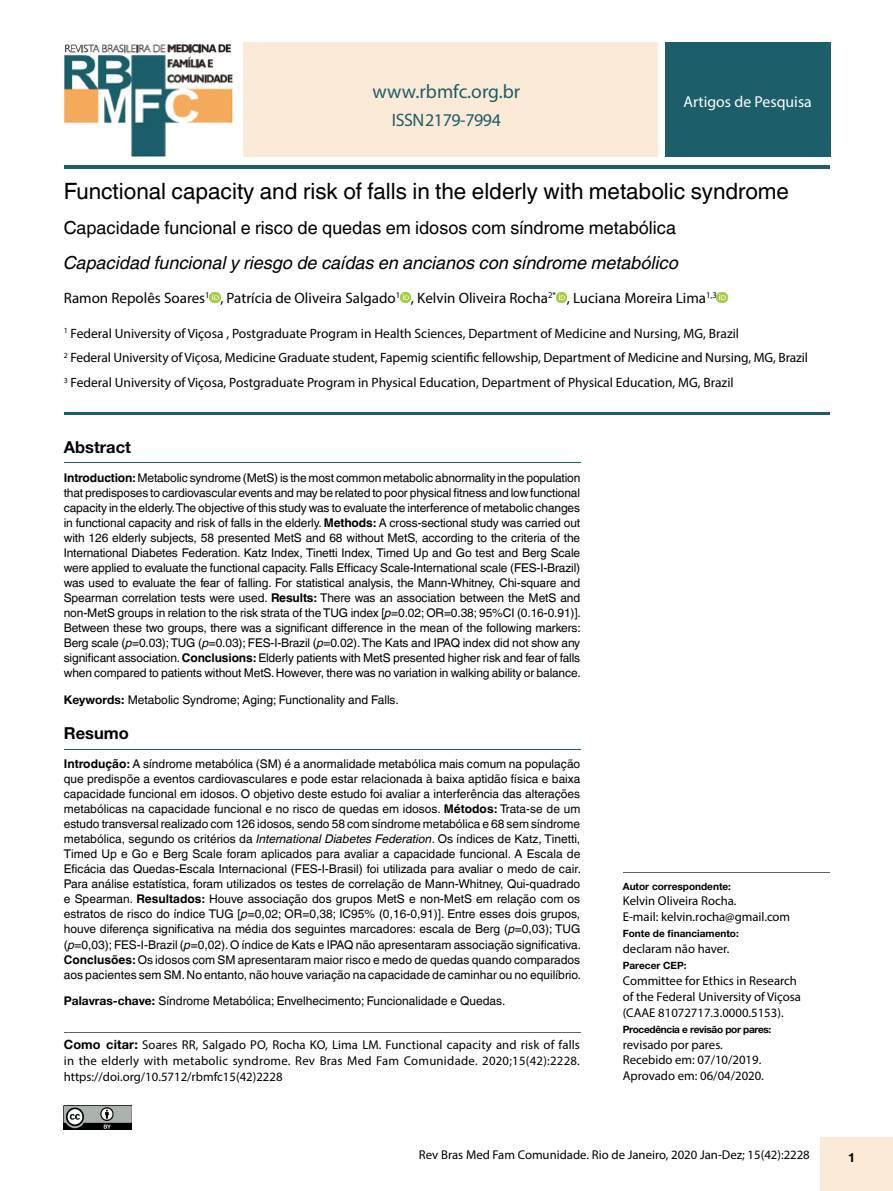
<style>
.page{position:relative;width:893px;height:1191px;background:#fff}
.page>*{position:absolute;margin:0;border:0;box-sizing:border-box;transform-origin:0 0}
.t1{font:22.5px "Helvetica World";color:#000}
.t2{font:19.5px "Myriad Pro";color:#1c5e69}
.t3{font:italic 18px "Helvetica World";color:#000}
.t4{font:18px "Helvetica World";color:#000}
.t5{font:18px "Myriad Pro";letter-spacing:-.025em;color:#1c5e69}
.t6{font:700 16.5px "Helvetica Neue";color:#000}
.t7{font:15.75px "Myriad Pro";color:#fff}
.t8{font:15px "Myriad Pro";color:#000}
.t9{font:13.5px/24.8px "Myriad Pro";letter-spacing:-.005em;color:#000}
.t10{font:12.75px/15.9px "Myriad Pro";color:#000}
.t11{font:700 12.75px "Helvetica Neue";color:#000}
.t12{font:12px/15px "Helvetica World";color:#000;text-align:justify}
.t13{font:700 10.05px "Helvetica Neue";color:#000}
.t14{font:700 10.05px "Helvetica Neue";letter-spacing:-.03em;color:#000}
.s1{font-weight:700}
.s2{font-style:italic}
.s3{font-family:"Helvetica Neue";font-weight:700}
</style>
<div class="page">
<div style="left:821px;top:1137px;width:72px;height:54px;background:#fcead8"></div>
<svg style="left:210px;top:292px;width:10px;height:11px"></svg>
<svg style="left:400px;top:292px;width:11px;height:11px"></svg>
<svg style="left:556px;top:292px;width:11px;height:11px"></svg>
<svg style="left:717px;top:292px;width:11px;height:11px"></svg>
<hr style="left:64px;top:165px;width:765px;height:4px;background:#1c5e69">
<div style="left:243px;top:43px;width:414px;height:114px;background:#fcead8"></div>
<div style="left:665px;top:43px;width:165px;height:114px;background:#1c5e69"></div>
<img style="left:64px;top:44px;width:169px;height:113px">
<hr style="left:64px;top:412px;width:765px;height:2px;background:#1c5e69">
<hr style="left:64px;top:749px;width:516px;height:1px;background:#1c5e69">
<hr style="left:64px;top:1032px;width:516px;height:1px;background:#646363">
<hr style="left:623px;top:872px;width:206px;height:1px;background:#646363">
<hr style="left:64px;top:463px;width:516px;height:1px;background:#1c5e69">
<img style="left:64px;top:1106px;width:68px;height:23px">
<h2 class="t2" style="left:373px;top:80px;width:149px">www.rbmfc.org.br</h2>
<h3 class="t5" style="left:392px;top:109px;width:111px">ISSN 2179-7994</h3>
<h3 class="t7" style="left:683px;top:92px;width:130px">Artigos de Pesquisa</h3>
<h1 class="t1" style="left:64px;top:178px;width:727px">Functional capacity and risk of falls in the elderly with metabolic syndrome</h1>
<h3 class="t4" style="left:64px;top:217px;width:614px">Capacidade funcional e risco de quedas em idosos com síndrome metabólica</h3>
<h3 class="t3" style="left:64px;top:252px;width:616px">Capacidad funcional y riesgo de caídas en ancianos con síndrome metabólico</h3>
<p class="t8" style="left:64px;top:289px;width:655px">Ramon Repolês Soares<sup>1</sup> , Patrícia de Oliveira Salgado<sup>1</sup> , Kelvin Oliveira Rocha<sup>2*</sup> , Luciana Moreira Lima<sup>1,3</sup></p>
<p class="t9" style="left:64px;top:320px;width:746px"><sup>1</sup> Federal University of Viçosa , Postgraduate Program in Health Sciences, Department of Medicine and Nursing, MG, Brazil<br><sup>2</sup> Federal University of Viçosa, Medicine Graduate student, Fapemig scientific fellowship, Department of Medicine and Nursing, MG, Brazil<br><sup>3</sup> Federal University of Viçosa, Postgraduate Program in Physical Education, Department of Physical Education, MG, Brazil</p>
<h3 class="t6" style="left:64px;top:437px;width:69px">Abstract</h3>
<p class="t12" style="left:64px;top:470px;width:519px"><span class="s1">Introduction:</span> Metabolic syndrome (MetS) is the most common metabolic abnormality in the population that predisposes to cardiovascular events and may be related to poor physical fitness and low functional capacity in the elderly. The objective of this study was to evaluate the interference of metabolic changes in functional capacity and risk of falls in the elderly. <span class="s1">Methods:</span> A cross-sectional study was carried out with 126 elderly subjects, 58 presented MetS and 68 without MetS, according to the criteria of the International Diabetes Federation. Katz Index, Tinetti Index, Timed Up and Go test and Berg Scale were applied to evaluate the functional capacity. Falls Efficacy Scale-International scale (FES-I-Brazil) was used to evaluate the fear of falling. For statistical analysis, the Mann-Whitney, Chi-square and Spearman correlation tests were used. <span class="s1">Results:</span> There was an association between the MetS and non-MetS groups in relation to the risk strata of the TUG index [<span class="s2">p</span>=0.02; OR=0.38; 95%CI (0.16-0.91)].<br>Between these two groups, there was a significant difference in the mean of the following markers:<br>Berg scale (<span class="s2">p</span>=0.03); TUG (<span class="s2">p</span>=0.03); FES-I-Brazil (<span class="s2">p</span>=0.02). The Kats and IPAQ index did not show any significant association. <span class="s1">Conclusions:</span> Elderly patients with MetS presented higher risk and fear of falls when compared to patients without MetS. However, there was no variation in walking ability or balance.</p>
<p class="t12" style="left:64px;top:692px;width:337px"><span class="s3">Keywords:</span> Metabolic Syndrome; Aging; Functionality and Falls.</p>
<h3 class="t6" style="left:64px;top:723px;width:67px">Resumo</h3>
<p class="t12" style="left:64px;top:757px;width:519px"><span class="s1">Introdução:</span> A síndrome metabólica (SM) é a anormalidade metabólica mais comum na população que predispõe a eventos cardiovasculares e pode estar relacionada à baixa aptidão física e baixa capacidade funcional em idosos. O objetivo deste estudo foi avaliar a interferência das alterações metabólicas na capacidade funcional e no risco de quedas em idosos. <span class="s1">Métodos:</span> Trata-se de um estudo transversal realizado com 126 idosos, sendo 58 com síndrome metabólica e 68 sem síndrome metabólica, segundo os critérios da <span class="s2">International Diabetes Federation</span>. Os índices de Katz, Tinetti, Timed Up e Go e Berg Scale foram aplicados para avaliar a capacidade funcional. A Escala de Eficácia das Quedas-Escala Internacional (FES-I-Brasil) foi utilizada para avaliar o medo de cair.<br>Para análise estatística, foram utilizados os testes de correlação de Mann-Whitney, Qui-quadrado e Spearman. <span class="s1">Resultados:</span> Houve associação dos grupos MetS e non-MetS em relação com os estratos de risco do índice TUG [<span class="s2">p</span>=0,02; OR=0,38; IC95% (0,16-0,91)]. Entre esses dois grupos, houve diferença significativa na média dos seguintes marcadores: escala de Berg (<span class="s2">p</span>=0,03); TUG (<span class="s2">p</span>=0,03); FES-I-Brazil (<span class="s2">p</span>=0,02). O índice de Kats e IPAQ não apresentaram associação significativa.<br><span class="s1">Conclusões:</span> Os idosos com SM apresentaram maior risco e medo de quedas quando comparados aos pacientes sem SM. No entanto, não houve variação na capacidade de caminhar ou no equilíbrio.</p>
<p class="t12" style="left:64px;top:993px;width:443px"><span class="s3">Palavras-chave:</span> Síndrome Metabólica; Envelhecimento; Funcionalidade e Quedas.</p>
<p class="t10" style="left:64px;top:1036px;width:518px;text-align:justify"><span class="s3">Como citar:</span> Soares RR, Salgado PO, Rocha KO, Lima LM. Functional capacity and risk of falls in the elderly with metabolic syndrome. Rev Bras Med Fam Comunidade. 2020;15(42):2228. https://doi.org/10.5712/rbmfc15(42)2228</p>
<p class="t13" style="left:623px;top:879px;width:110px">Autor correspondente:</p>
<p class="t10" style="left:623px;top:893px;width:169px">Kelvin Oliveira Rocha.<br>E-mail: kelvin.rocha@gmail.com</p>
<p class="t13" style="left:623px;top:927px;width:118px">Fonte de financiamento:</p>
<p class="t10" style="left:623px;top:940px;width:108px">declaram não haver.</p>
<p class="t13" style="left:623px;top:959px;width:65px">Parecer CEP:</p>
<p class="t10" style="left:623px;top:972px;width:180px">Committee for Ethics in Research of the Federal University of Viçosa (CAAE 81072717.3.0000.5153).</p>
<p class="t14" style="left:623px;top:1022px;width:150px">Procedência e revisão por pares:</p>
<p class="t10" style="left:623px;top:1036px;width:143px">revisado por pares.<br>Recebido em: 07/10/2019.<br>Aprovado em: 06/04/2020.</p>
<p class="t10" style="left:419px;top:1146px;width:392px">Rev Bras Med Fam Comunidade. Rio de Janeiro, 2020 Jan-Dez; 15(42):2228</p>
<p class="t11" style="left:848px;top:1149px;width:9px">1</p>
</div>
